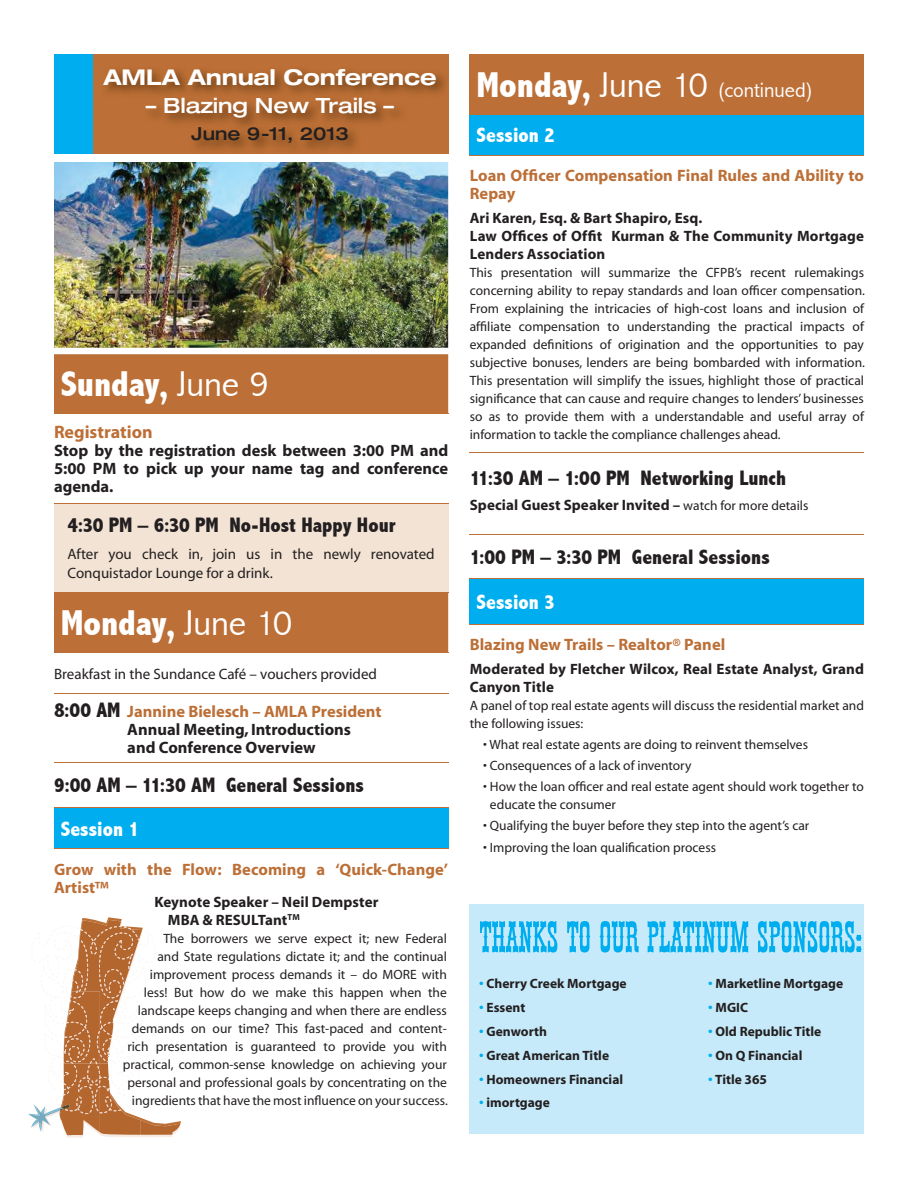
<style>
.page{position:relative;width:918px;height:1188px;background:#fff}
.page>*{position:absolute;margin:0;border:0;box-sizing:border-box;transform-origin:0 0}
.t1{font:45.9px "Thunderbird D Extr Cond";letter-spacing:-.005em;color:#00aeef;scale:1.12 1}
.t2{font:800 condensed 36px "Abadi";color:#fff}
.t3{font:700 expanded 21.75px "Helvetica Neue";letter-spacing:-.01em;color:#fff}
.t4{font:800 condensed 21px "Abadi";color:#231f20}
.t5{font:300 condensed 21px/45.6px "Abadi";color:#fff;scale:1.19 1}
.t6{font:500 expanded 21px "Helvetica Neue";letter-spacing:-.01em;color:#fff}
.t7{font:800 condensed 21px "Abadi";color:#fff}
.t8{font:500 expanded 18px "Helvetica Neue";color:#231f20}
.t9{font:700 18px "Myriad Pro";color:#bc6f36}
.t10{font:700 16.5px/18px "Myriad";color:#231f20;text-align:justify}
.t11{font:700 16.5px/18px "Myriad";color:#bc6f36}
.t12{font:700 16.5px "Myriad Pro";color:#bc6f36}
.t13{font:700 15px/18px "Myriad";letter-spacing:.005em;color:#231f20}
.t14{font:15px/19.5px "Myriad";color:#231f20}
.t15{font:13.5px/18px "Myriad";color:#231f20}
.t16{font:700 13.5px "Myriad";color:#231f20}
.s1{font-weight:300}
.s2{font-family:"Abadi";font-weight:800;font-stretch:condensed;font-size:21px;color:#231f20}
.s3{font-weight:800;font-size:36px}
.s4{font-size:36px}
.s5{font-weight:800}
.s6{font-weight:400;font-size:13.5px}
.s7{color:#00aeef}
</style>
<div class="page">
<svg style="left:54px;top:354px;width:394px;height:298px;fill:#bc6f36"></svg>
<div style="left:54px;top:503px;width:394px;height:90px;background:#f3e3d4"></div>
<div style="left:54px;top:808px;width:394px;height:41px;background:#00aeef"></div>
<hr style="left:54px;top:413px;width:394px;height:1px;background:#bc6f36">
<hr style="left:54px;top:503px;width:394px;height:1px;background:#bc6f36">
<hr style="left:54px;top:593px;width:394px;height:1px;background:#bc6f36">
<hr style="left:54px;top:652px;width:394px;height:1px;background:#bc6f36">
<hr style="left:54px;top:693px;width:394px;height:1px;background:#bc6f36">
<hr style="left:54px;top:762px;width:394px;height:1px;background:#bc6f36">
<hr style="left:54px;top:808px;width:394px;height:1px;background:#bc6f36">
<hr style="left:54px;top:849px;width:394px;height:1px;background:#bc6f36">
<div style="left:470px;top:54px;width:394px;height:60px;background:#bc6f36"></div>
<div style="left:470px;top:114px;width:394px;height:41px;background:#00aeef"></div>
<hr style="left:470px;top:114px;width:394px;height:1px;background:#bc6f36">
<hr style="left:470px;top:155px;width:394px;height:1px;background:#bc6f36">
<hr style="left:470px;top:452px;width:394px;height:1px;background:#bc6f36">
<div style="left:470px;top:579px;width:394px;height:45px;background:#00aeef"></div>
<hr style="left:470px;top:534px;width:394px;height:1px;background:#bc6f36">
<hr style="left:470px;top:579px;width:394px;height:1px;background:#bc6f36">
<hr style="left:470px;top:624px;width:394px;height:1px;background:#bc6f36">
<img style="left:54px;top:162px;width:394px;height:186px">
<div style="left:54px;top:54px;width:394px;height:104px;background:#bc6f36"></div>
<div style="left:54px;top:54px;width:39px;height:104px;background:#00aeef"></div>
<img style="left:106px;top:66px;width:343px;height:88px">
<div style="left:54px;top:154px;width:394px;height:7px;background:#fff"></div>
<svg style="left:28px;top:917px;width:153px;height:221px"></svg>
<div style="left:470px;top:904px;width:394px;height:230px;background:#c6eafa"></div>
<h3 class="t3" style="left:103px;top:69px;width:335px">AMLA Annual Conference</h3>
<h3 class="t6" style="left:146px;top:98px;width:250px">– Blazing New Trails –</h3>
<h3 class="t8" style="left:191px;top:127px;width:159px">June 9-11, 2013</h3>
<h2 class="t2" style="left:61px;top:365px;width:209px">Sunday, <span class="s1">June 9</span></h2>
<h3 class="t9" style="left:54px;top:425px;width:100px">Registration</h3>
<p class="t10" style="left:54px;top:443px;width:396px">Stop by the registration desk between 3:00 PM and 5:00 PM to pick up your name tag and conference agenda.</p>
<h3 class="t4" style="left:68px;top:514px;width:330px">4:30 PM – 6:30 PM No-Host Happy Hour</h3>
<p class="t14" style="left:68px;top:545px;width:369px">After you check in, join us in the newly renovated<br>Conquistador Lounge for a drink.</p>
<h2 class="t2" style="left:61px;top:604px;width:233px">Monday, <span class="s1">June 10</span></h2>
<p class="t14" style="left:54px;top:665px;width:325px">Breakfast in the Sundance Café – vouchers provided</p>
<p class="t12" style="left:54px;top:705px;width:329px"><span class="s2">8:00 AM</span> Jannine Bielesch – AMLA President</p>
<p class="t10" style="left:127px;top:722px;width:225px">Annual Meeting, Introductions and Conference Overview</p>
<h3 class="t4" style="left:54px;top:774px;width:312px">9:00 AM – 11:30 AM General Sessions</h3>
<h3 class="t7" style="left:61px;top:817px;width:80px">Session 1</h3>
<p class="t11" style="left:54px;top:862px;width:396px">Grow with the Flow: Becoming a ‘Quick-Change’<br>Artist™</p>
<p class="t13" style="left:168px;top:894px;width:212px;text-indent:-14px">Keynote Speaker – Neil Dempster<br>MBA &amp; RESULTant<sup>TM</sup></p>
<p class="t15" style="left:123px;top:930px;width:326px;text-align:right">The borrowers we serve expect it; new Federal<br>and State regulations dictate it; and the continual improvement process demands it – do MORE with<br>less! But how do we make this happen when the landscape keeps changing and when there are endless demands on our time? This fast-paced and content&shy;rich presentation is guaranteed to provide you with practical, common-sense knowledge on achieving your personal and professional goals by concentrating on the ingredients that have the most influence on your success.</p>
<h3 class="t5" style="left:477px;top:67px;width:284px"><span class="s3">Monday,</span> <span class="s4">June 10</span> (continued)<br><span class="s5">Session 2</span></h3>
<p class="t11" style="left:470px;top:168px;width:396px">Loan Officer Compensation Final Rules and Ability to<br>Repay</p>
<p class="t13" style="left:470px;top:210px;width:396px">Ari Karen, Esq. &amp; Bart Shapiro, Esq.<br>Law Offices of Offit Kurman &amp; The Community Mortgage<br>Lenders Association</p>
<p class="t15" style="left:470px;top:264px;width:397px;text-align:justify">This presentation will summarize the CFPB’s recent rulemakings concerning ability to repay standards and loan officer compensation.<br>From explaining the intricacies of high-cost loans and inclusion of affiliate compensation to understanding the practical impacts of expanded definitions of origination and the opportunities to pay subjective bonuses, lenders are being bombarded with information.<br>This presentation will simplify the issues, highlight those of practical significance that can cause and require changes to lenders’ businesses so as to provide them with a understandable and useful array of information to tackle the compliance challenges ahead.</p>
<h3 class="t4" style="left:470px;top:467px;width:318px">11:30 AM – 1:00 PM Networking Lunch</h3>
<p class="t13" style="left:470px;top:497px;width:340px">Special Guest Speaker Invited – <span class="s6">watch for more details</span></p>
<h3 class="t4" style="left:470px;top:546px;width:302px">1:00 PM – 3:30 PM General Sessions</h3>
<h3 class="t7" style="left:477px;top:590px;width:80px">Session 3</h3>
<p class="t11" style="left:470px;top:637px;width:257px">Blazing New Trails – Realtor® Panel</p>
<p class="t13" style="left:470px;top:661px;width:396px">Moderated by Fletcher Wilcox, Real Estate Analyst, Grand<br>Canyon Title</p>
<p class="t15" style="left:470px;top:697px;width:396px">A panel of top real estate agents will discuss the residential market and the following issues:</p>
<p class="t15" style="left:483px;top:736px;width:326px">• What real estate agents are doing to reinvent themselves</p>
<p class="t15" style="left:483px;top:758px;width:210px">• Consequences of a lack of inventory</p>
<p class="t15" style="left:490px;top:779px;width:376px;text-indent:-7px">• How the loan officer and real estate agent should work together to educate the consumer</p>
<p class="t15" style="left:483px;top:818px;width:328px">• Qualifying the buyer before they step into the agent’s car</p>
<p class="t15" style="left:483px;top:839px;width:234px">• Improving the loan qualification process</p>
<h1 class="t1" style="left:479px;top:909px;width:344px">THANKS TO OUR PLATINUM SPONSORS:</h1>
<p class="t16" style="left:479px;top:978px;width:149px"><span class="s7">•</span> Cherry Creek Mortgage</p>
<p class="t16" style="left:479px;top:1002px;width:48px"><span class="s7">•</span> Essent</p>
<p class="t16" style="left:479px;top:1026px;width:69px"><span class="s7">•</span> Genworth</p>
<p class="t16" style="left:479px;top:1050px;width:131px"><span class="s7">•</span> Great American Title</p>
<p class="t16" style="left:479px;top:1074px;width:145px"><span class="s7">•</span> Homeowners Financial</p>
<p class="t16" style="left:479px;top:1098px;width:72px"><span class="s7">•</span> imortgage</p>
<p class="t16" style="left:708px;top:978px;width:136px"><span class="s7">•</span> Marketline Mortgage</p>
<p class="t16" style="left:708px;top:1002px;width:41px"><span class="s7">•</span> MGIC</p>
<p class="t16" style="left:708px;top:1026px;width:115px"><span class="s7">•</span> Old Republic Title</p>
<p class="t16" style="left:708px;top:1050px;width:96px"><span class="s7">•</span> On Q Financial</p>
<p class="t16" style="left:708px;top:1074px;width:60px"><span class="s7">•</span> Title 365</p>
</div>
